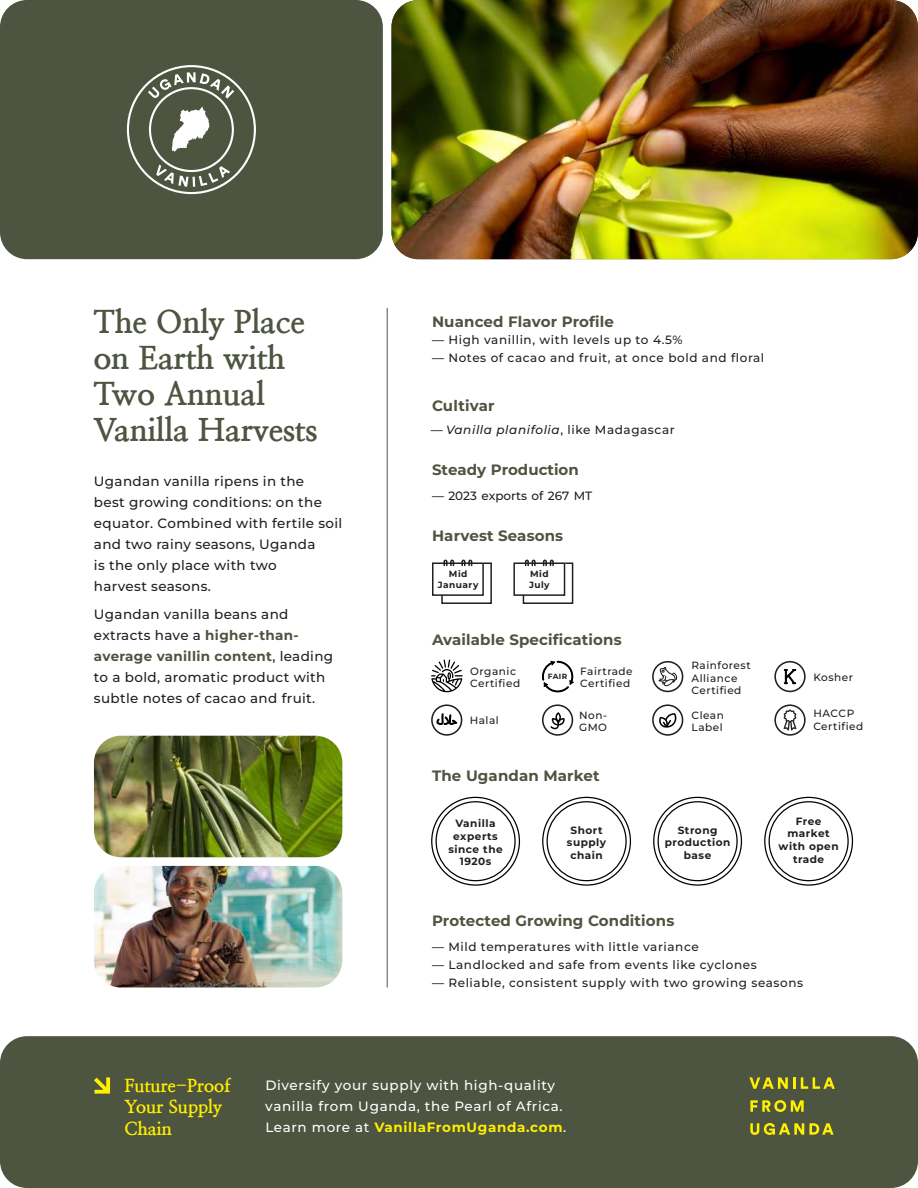
<style>
.page{position:relative;width:918px;height:1188px;background:#fff}
.page>*{position:absolute;margin:0;border:0;box-sizing:border-box;transform-origin:0 0}
.t1{font:800 31.5px/36px "Nanum Myeongjo";color:#4d5440}
.t2{font:800 18px/21.6px "Nanum Myeongjo";color:#fff000}
.t3{font:700 15px "Montserrat";letter-spacing:.01em;color:#4d5440}
.t4{font:500 13.5px/21px "Montserrat";letter-spacing:.025em;color:#221f1f}
.t5{font:500 13.5px/21px "Montserrat";letter-spacing:.05em;color:#fff}
.t6{font:500 12px "Montserrat";letter-spacing:.05em;color:#221f1f}
.t7{font:italic 500 12px "Montserrat";letter-spacing:.05em;color:#221f1f}
.t8{font:500 12px "Montserrat";color:#221f1f}
.t9{font:500 10.5px/12.6px "Montserrat";letter-spacing:.05em;color:#221f1f}
.t10{font:700 10.5px/12.6px "Montserrat";letter-spacing:.05em;color:#221f1f;text-align:center}
.t11{font:700 9px/10.5px "Montserrat";letter-spacing:.05em;color:#221f1f;text-align:center}
.t12{font:700 7.5px "Montserrat";color:#221f1f}
.s1{font-weight:700;color:#4d5440}
.s2{font-style:normal}
.s3{font-weight:700;color:#fff000}
</style>
<div class="page">
<img style="left:392px;top:0;width:526px;height:259px">
<div style="left:0;top:0;width:383px;height:259px;background:#4d5440;border-radius:27px"></div>
<div style="left:0;top:1036px;width:918px;height:152px;background:#4d5440;border-radius:27px"></div>
<img style="left:94px;top:736px;width:248px;height:121px">
<img style="left:94px;top:866px;width:248px;height:121px">
<hr style="left:387px;top:308px;width:1px;height:679px;background:#4d5440">
<div style="left:432px;top:562px;width:52px;height:34px;border:2px solid #221f1f"></div>
<svg style="left:441px;top:560px;width:51px;height:44px"></svg>
<div style="left:513px;top:562px;width:52px;height:34px;border:2px solid #221f1f"></div>
<svg style="left:522px;top:560px;width:52px;height:44px"></svg>
<svg style="left:542px;top:661px;width:32px;height:32px"></svg>
<svg style="left:431px;top:660px;width:32px;height:32px"></svg>
<svg style="left:774px;top:661px;width:32px;height:31px"></svg>
<svg style="left:431px;top:704px;width:31px;height:32px"></svg>
<svg style="left:542px;top:704px;width:31px;height:32px"></svg>
<svg style="left:652px;top:704px;width:31px;height:32px"></svg>
<svg style="left:652px;top:661px;width:31px;height:31px"></svg>
<svg style="left:774px;top:704px;width:32px;height:32px"></svg>
<svg style="left:764px;top:796px;width:90px;height:90px"></svg>
<svg style="left:431px;top:796px;width:90px;height:90px"></svg>
<svg style="left:542px;top:796px;width:90px;height:90px"></svg>
<svg style="left:653px;top:796px;width:90px;height:90px"></svg>
<svg style="left:94px;top:1077px;width:16px;height:17px"></svg>
<svg style="left:749px;top:1077px;width:86px;height:12px"></svg>
<svg style="left:750px;top:1100px;width:54px;height:12px"></svg>
<svg style="left:750px;top:1123px;width:84px;height:12px"></svg>
<svg style="left:127px;top:65px;width:129px;height:129px"></svg>
<h1 class="t1" style="left:94px;top:306px;width:225px">The Only Place on Earth with<br>Two Annual<br>Vanilla Harvests</h1>
<p class="t4" style="left:94px;top:472px;width:250px">Ugandan vanilla ripens in the<br>best growing conditions: on the equator. Combined with fertile soil and two rainy seasons, Uganda<br>is the only place with two<br>harvest seasons.</p>
<p class="t4" style="left:94px;top:605px;width:241px">Ugandan vanilla beans and extracts have a <span class="s1">higher-than&shy;average vanillin content</span>, leading to a bold, aromatic product with subtle notes of cacao and fruit.</p>
<p class="t3" style="left:432px;top:311px;width:183px">Nuanced Flavor Pro昀椀le</p>
<p class="t6" style="left:432px;top:335px;width:252px">— High vanillin, with levels up to 4.5%</p>
<p class="t6" style="left:432px;top:353px;width:334px">— Notes of cacao and fruit, at once bold and floral</p>
<p class="t3" style="left:432px;top:399px;width:64px">Cultivar</p>
<p class="t7" style="left:431px;top:425px;width:245px"><span class="s2">—</span> Vanilla planifolia<span class="s2">, like Madagascar</span></p>
<p class="t3" style="left:432px;top:463px;width:148px">Steady Production</p>
<p class="t8" style="left:432px;top:491px;width:162px">— 2023 exports of 267 MT</p>
<p class="t3" style="left:432px;top:529px;width:133px">Harvest Seasons</p>
<p class="t11" style="left:438px;top:569px;width:42px">Mid<br>January</p>
<p class="t11" style="left:529px;top:569px;width:22px;text-align:left">Mid<br>July</p>
<p class="t3" style="left:432px;top:629px;width:191px">Available Speci昀椀cations</p>
<p class="t9" style="left:580px;top:666px;width:54px">Fairtrade<br>Certified</p>
<p class="t9" style="left:470px;top:666px;width:47px">Organic</p>
<p class="t12" style="left:548px;top:673px;width:21px">FAIR</p>
<p class="t9" style="left:470px;top:678px;width:51px">Certified</p>
<p class="t9" style="left:692px;top:660px;width:61px">Rainforest<br>Alliance<br>Certified</p>
<p class="t9" style="left:470px;top:714px;width:31px">Halal</p>
<p class="t9" style="left:579px;top:710px;width:30px">Non-<br>GMO</p>
<p class="t9" style="left:692px;top:710px;width:34px">Clean<br>Label</p>
<p class="t3" style="left:432px;top:769px;width:169px">The Ugandan Market</p>
<p class="t10" style="left:448px;top:818px;width:56px">Vanilla experts since the<br>1920s</p>
<p class="t10" style="left:567px;top:824px;width:41px">Short supply chain</p>
<p class="t10" style="left:665px;top:824px;width:67px">Strong production base</p>
<p class="t9" style="left:813px;top:672px;width:41px">Kosher</p>
<p class="t9" style="left:813px;top:708px;width:51px">HACCP<br>Certified</p>
<p class="t10" style="left:779px;top:816px;width:61px">Free market with open trade</p>
<p class="t3" style="left:432px;top:915px;width:244px">Protected Growing Conditions</p>
<p class="t6" style="left:432px;top:942px;width:268px">— Mild temperatures with little variance</p>
<p class="t6" style="left:432px;top:960px;width:326px">— Landlocked and safe from events like cyclones</p>
<p class="t6" style="left:432px;top:978px;width:373px">— Reliable, consistent supply with two growing seasons</p>
<h2 class="t2" style="left:125px;top:1076px;width:107px">Future-Proof<br>Your Supply<br>Chain</h2>
<p class="t5" style="left:265px;top:1076px;width:302px">Diversify your supply with high-quality vanilla from Uganda, the Pearl of Africa.<br>Learn more at <span class="s3">VanillaFromUganda.com</span>.</p>
</div>
